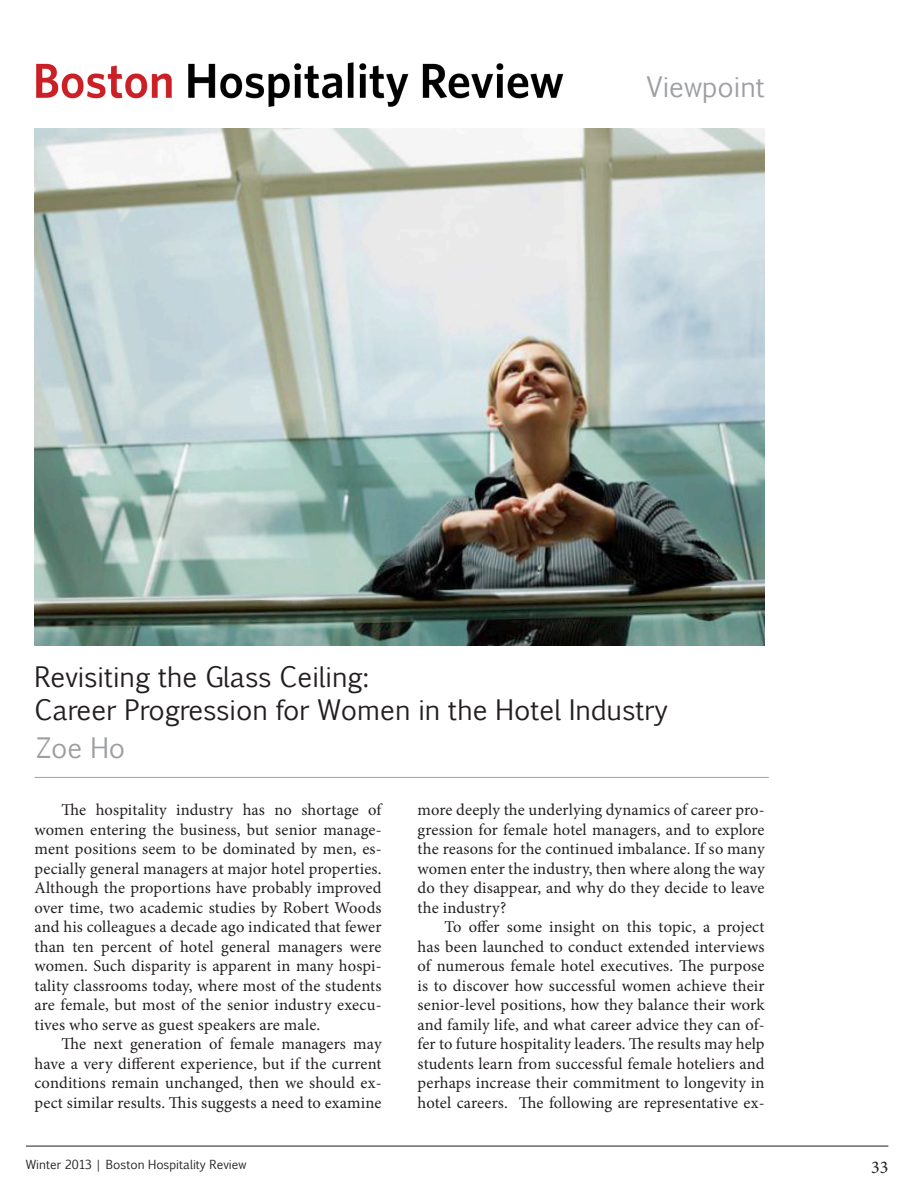
<style>
.page{position:relative;width:918px;height:1188px;background:#fff}
.page>*{position:absolute;margin:0;border:0;box-sizing:border-box;transform-origin:0 0}
.t1{font:27px "Euphemia CAS";color:#231f20}
.t2{font:27px "Euphemia CAS";color:#9d9fa2}
.t3{font:18px "Minion Pro";color:#231f20}
.t4{font:16.5px/19.5px "Minion Pro";letter-spacing:.01em;color:#231f20;text-align:justify}
.t5{font:12px "Euphemia CAS";color:#231f20}
</style>
<div class="page">
<hr style="left:34px;top:777px;width:735px;height:1px;background:#9d9fa2">
<img style="left:34px;top:128px;width:731px;height:518px">
<img style="left:36px;top:62px;width:528px;height:45px">
<hr style="left:26px;top:1146px;width:862px;height:1px;background:#231f20">
<p class="t2" style="left:646px;top:68px;width:120px">Viewpoint</p>
<p class="t1" style="left:34px;top:658px;width:336px">Revisiting the Glass Ceiling:</p>
<p class="t1" style="left:34px;top:690px;width:635px">Career Progression for Women in the Hotel Industry</p>
<p class="t2" style="left:37px;top:729px;width:90px">Zoe Ho</p>
<p class="t4" style="left:34px;top:800px;width:349px;text-indent:27px">The hospitality industry has no shortage of women entering the business, but senior manage&shy;ment positions seem to be dominated by men, es&shy;pecially general managers at major hotel properties.<br>Although the proportions have probably improved over time, two academic studies by Robert Woods and his colleagues a decade ago indicated that fewer than ten percent of hotel general managers were women. Such disparity is apparent in many hospi&shy;tality classrooms today, where most of the students are female, but most of the senior industry execu&shy;tives who serve as guest speakers are male.</p>
<p class="t4" style="left:34px;top:1034px;width:349px;text-indent:27px">The next generation of female managers may have a very different experience, but if the current conditions remain unchanged, then we should ex&shy;pect similar results. This suggests a need to examine</p>
<p class="t4" style="left:418px;top:800px;width:349px">more deeply the underlying dynamics of career pro&shy;gression for female hotel managers, and to explore the reasons for the continued imbalance. If so many women enter the industry, then where along the way do they disappear, and why do they decide to leave the industry?</p>
<p class="t4" style="left:418px;top:917px;width:349px;text-indent:27px">To offer some insight on this topic, a project has been launched to conduct extended interviews of numerous female hotel executives. The purpose is to discover how successful women achieve their senior-level positions, how they balance their work and family life, and what career advice they can of&shy;fer to future hospitality leaders. The results may help students learn from successful female hoteliers and perhaps increase their commitment to longevity in hotel careers. The following are representative ex-</p>
<p class="t5" style="left:26px;top:1156px;width:222px">Winter 2013 | Boston Hospitality Review</p>
<p class="t3" style="left:871px;top:1155px;width:19px">33</p>
</div>
